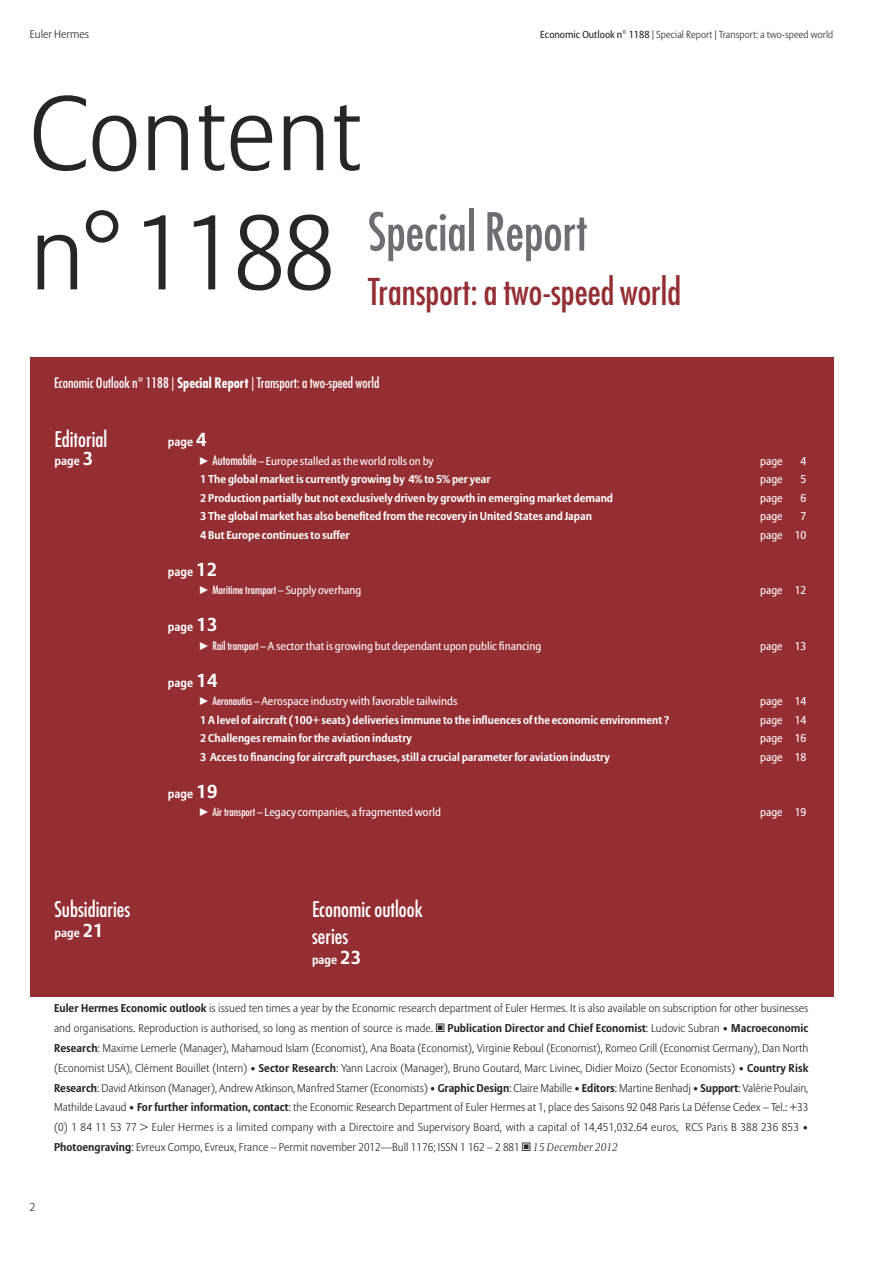
<style>
.page{position:relative;width:893px;height:1263px;background:#fff}
.page>*{position:absolute;margin:0;border:0;box-sizing:border-box;transform-origin:0 0}
.t1{font:300 105px "Allianz Sans";color:#272627}
.t2{font:condensed 51px "Futura Std";color:#6d6e71}
.t3{font:condensed 36px "Futura Std";color:#952e32}
.t4{font:condensed 21px/27px "Futura Std";color:#fff}
.t5{font:condensed 14.1px "Futura Std";color:#fff}
.t6{font:700 12px "Allianz Sans";color:#fff}
.t7{font:300 11.25px/19.8px "Allianz Sans";color:#272627;text-align:justify}
.t8{font:700 11.25px "Allianz Sans";color:#fff}
.t9{font:11.25px "Allianz Sans";color:#fff}
.t10{font:condensed 11.25px "Futura Std";color:#fff}
.t11{font:300 10.2px "Allianz Sans";color:#272627}
.s1{font-weight:400}
.s2{font-weight:700}
.s3{font-size:18.75px}
.s4{font-family:"Futura Std";font-stretch:condensed;font-size:12.75px}
.s5{font-family:"Allianz Sans";font-stretch:normal}
.s6{font-family:"Futura Std";font-stretch:condensed}
.s7{font-family:"Allianz Serif";font-style:italic}
</style>
<div class="page">
<div style="left:30px;top:357px;width:803px;height:640px;background:#952e32"></div>
<p class="t7" style="left:30px;top:25px;width:61px">Euler Hermes</p>
<p class="t11" style="left:540px;top:30px;width:295px"><span class="s1">Economic Outlook n° 1188</span> | Special Report | Transport: a two-speed world</p>
<h1 class="t1" style="left:30px;top:90px;width:334px">Content</h1>
<h1 class="t1" style="left:30px;top:209px;width:307px">n°1188</h1>
<h2 class="t2" style="left:368px;top:208px;width:221px">Special Report</h2>
<h3 class="t3" style="left:368px;top:275px;width:314px">Transport: a two-speed world</h3>
<p class="t5" style="left:54px;top:376px;width:327px">Economic Outlook n° 1188 | <span class="s2">Special Report</span> | Transport: a two-speed world</p>
<h3 class="t4" style="left:55px;top:427px;width:54px">Editorial</h3>
<p class="t6" style="left:55px;top:457px;width:40px">page <span class="s3">3</span></p>
<p class="t6" style="left:168px;top:438px;width:40px">page <span class="s3">4</span></p>
<p class="t9" style="left:213px;top:456px;width:223px"><span class="s4">Automobile</span> – Europe stalled as the world rolls on by</p>
<p class="t9" style="left:760px;top:456px;width:24px">page</p>
<p class="t9" style="left:801px;top:456px;width:7px">4</p>
<p class="t8" style="left:200px;top:476px;width:292px">1 The global market is currently growing by 4% to 5% per year</p>
<p class="t9" style="left:760px;top:475px;width:24px">page</p>
<p class="t9" style="left:801px;top:475px;width:7px">5</p>
<p class="t8" style="left:200px;top:494px;width:414px">2 Production partially but not exclusively driven by growth in emerging market demand</p>
<p class="t9" style="left:760px;top:493px;width:24px">page</p>
<p class="t9" style="left:801px;top:493px;width:7px">6</p>
<p class="t8" style="left:200px;top:513px;width:393px">3 The global market has also benefited from the recovery in United States and Japan</p>
<p class="t9" style="left:760px;top:512px;width:24px">page</p>
<p class="t9" style="left:801px;top:512px;width:7px">7</p>
<p class="t8" style="left:200px;top:531px;width:151px">4 But Europe continues to suffer</p>
<p class="t9" style="left:760px;top:530px;width:48px">page 10</p>
<p class="t6" style="left:168px;top:567px;width:51px">page <span class="s3">12</span></p>
<p class="t10" style="left:213px;top:585px;width:150px">Maritime transport <span class="s5">– Supply overhang</span></p>
<p class="t9" style="left:760px;top:586px;width:48px">page 12</p>
<p class="t6" style="left:168px;top:623px;width:51px">page <span class="s3">13</span></p>
<p class="t9" style="left:213px;top:641px;width:330px"><span class="s6">Rail transport</span> – A sector that is growing but dependant upon public financing</p>
<p class="t9" style="left:760px;top:641px;width:48px">page 13</p>
<p class="t6" style="left:168px;top:678px;width:51px">page <span class="s3">14</span></p>
<p class="t9" style="left:213px;top:697px;width:247px"><span class="s6">Aeronautics</span> – Aerospace industry with favorable tailwinds</p>
<p class="t9" style="left:760px;top:697px;width:48px">page 14</p>
<p class="t8" style="left:200px;top:716px;width:471px">1 A level of aircraft (100+ seats) deliveries immune to the influences of the economic environment ?</p>
<p class="t9" style="left:760px;top:715px;width:48px">page 14</p>
<p class="t8" style="left:200px;top:734px;width:213px">2 Challenges remain for the aviation industry</p>
<p class="t9" style="left:760px;top:734px;width:48px">page 16</p>
<p class="t8" style="left:200px;top:753px;width:411px">3 Acces to financing for aircraft purchases, still a crucial parameter for aviation industry</p>
<p class="t9" style="left:760px;top:752px;width:48px">page 18</p>
<p class="t6" style="left:168px;top:789px;width:51px">page <span class="s3">19</span></p>
<p class="t9" style="left:213px;top:808px;width:230px"><span class="s6">Air transport</span> – Legacy companies, a fragmented world</p>
<p class="t9" style="left:760px;top:808px;width:48px">page 19</p>
<p class="t7" style="left:30px;top:1198px;width:7px">2</p>
<h3 class="t4" style="left:312px;top:897px;width:112px">Economic outlook series</h3>
<p class="t6" style="left:312px;top:956px;width:51px">page <span class="s3">23</span></p>
<p class="t7" style="left:54px;top:999px;width:756px"><span class="s2">Euler Hermes Economic outlook</span> is issued ten times a year by the Economic research department of Euler Hermes. It is also available on subscription for other businesses and organisations. Reproduction is authorised, so long as mention of source is made. ▣ <span class="s2">Publication Director and Chief Economist</span>: Ludovic Subran • <span class="s2">Macroeconomic Research</span>: Maxime Lemerle (Manager), Mahamoud Islam (Economist), Ana Boata (Economist), Virginie Reboul (Economist), Romeo Grill (Economist Germany), Dan North (Economist USA), Clément Bouillet (Intern) • <span class="s2">Sector Research</span>: Yann Lacroix (Manager), Bruno Goutard, Marc Livinec, Didier Moizo (Sector Economists) • <span class="s2">Country Risk Research</span>: David Atkinson (Manager), Andrew Atkinson, Manfred Stamer (Economists) • <span class="s2">Graphic Design</span>: Claire Mabille • <span class="s2">Editors</span>: Martine Benhadj • <span class="s2">Support</span>: Valérie Poulain, Mathilde Lavaud • <span class="s2">For further information, contact</span>: the Economic Research Department of Euler Hermes at 1, place des Saisons 92 048 Paris La Défense Cedex – Tel.: +33 (0) 1 84 11 53 77 &gt; Euler Hermes is a limited company with a Directoire and Supervisory Board, with a capital of 14,451,032.64 euros, RCS Paris B 388 236 853 • <span class="s2">Photoengraving</span>: Evreux Compo, Evreux, France – Permit november 2012—Bull 1176; ISSN 1 162 – 2 881 ▣ <span class="s7">15 December 2012</span></p>
<h3 class="t4" style="left:55px;top:897px;width:77px">Subsidiaries</h3>
<p class="t6" style="left:55px;top:929px;width:51px">page <span class="s3">21</span></p>
</div>
